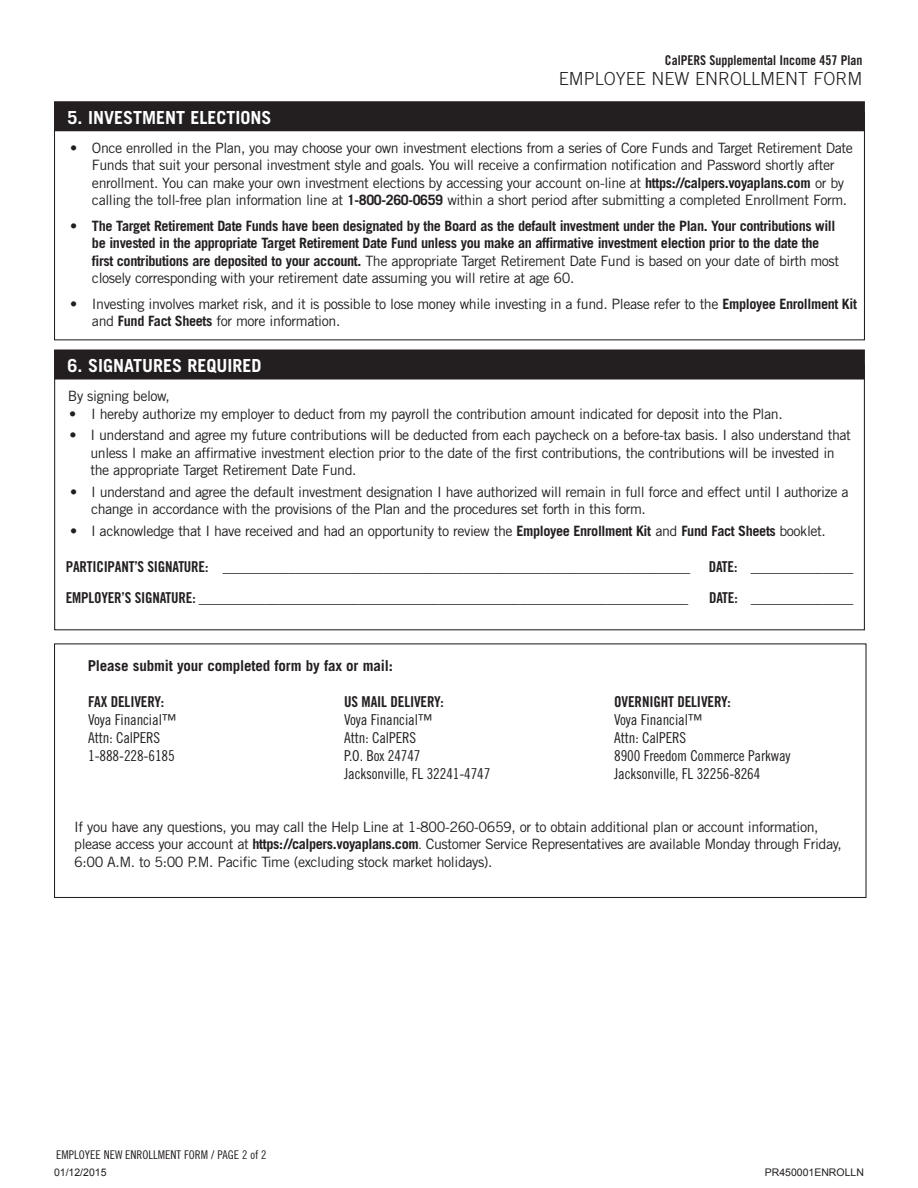
<style>
.page{position:relative;width:918px;height:1188px;background:#fff}
.page>*{position:absolute;margin:0;border:0;box-sizing:border-box;transform-origin:0 0}
.t1{font:700 18px "Trade Gothic";color:#fff}
.t2{font:300 18px "Trade Gothic";color:#231f20}
.t3{font:15px/31.5px "Trade Gothic Bold Cond Twenty";letter-spacing:-.015em;color:#231f20}
.t4{font:15px "Trade Gothic Cond Eighteen";letter-spacing:-.01em;color:#231f20}
.t5{font:700 15px "Trade Gothic";letter-spacing:-.01em;color:#231f20}
.t6{font:14.25px/17.2px "Trade Gothic";letter-spacing:-.03em;color:#231f20}
.t7{font:700 14.25px/17.2px "Trade Gothic";letter-spacing:-.03em;color:#231f20}
.t8{font:13.5px "Trade Gothic Bold Cond Twenty";color:#231f20}
.t9{font:12px "Trade Gothic Cond Eighteen";color:#231f20}
.t10{font:10.5px "Arial";color:#231f20}
.s1{font-weight:700}
.s2{font-weight:400}
.s3{font-weight:300}
</style>
<div class="page">
<div style="left:54px;top:643px;width:813px;height:255px;border:1px solid #231f20"></div>
<div style="left:54px;top:101px;width:811px;height:30px;background:#231f20"></div>
<div style="left:54px;top:350px;width:811px;height:30px;background:#231f20"></div>
<p class="t8" style="left:665px;top:55px;width:199px">CalPERS Supplemental Income 457 Plan</p>
<p class="t2" style="left:559px;top:72px;width:305px">EMPLOYEE NEW ENROLLMENT FORM</p>
<p class="t1" style="left:68px;top:111px;width:206px">5. INVESTMENT ELECTIONS</p>
<p class="t6" style="left:92px;top:141px;width:762px;text-indent:-22px">• Once enrolled in the Plan, you may choose your own investment elections from a series of Core Funds and Target Retirement Date Funds that suit your personal investment style and goals. You will receive a confirmation notification and Password shortly after enrollment. You can make your own investment elections by accessing your account on-line at <span class="s1">https://calpers.voyaplans.com</span> or by calling the toll-free plan information line at <span class="s1">1-800-260-0659</span> within a short period after submitting a completed Enrollment Form.</p>
<p class="t7" style="left:92px;top:219px;width:749px;text-indent:-22px"><span class="s2">•</span> The Target Retirement Date Funds have been designated by the Board as the default investment under the Plan. Your contributions will be invested in the appropriate Target Retirement Date Fund unless you make an affirmative investment election prior to the date the first contributions are deposited to your account. <span class="s2">The appropriate Target Retirement Date Fund is based on your date of birth most closely corresponding with your retirement date assuming you will retire at age 60.</span></p>
<p class="t6" style="left:92px;top:297px;width:767px;text-indent:-22px">• Investing involves market risk, and it is possible to lose money while investing in a fund. Please refer to the <span class="s1">Employee Enrollment Kit </span>and <span class="s1">Fund Fact Sheets</span> for more information.</p>
<p class="t1" style="left:68px;top:359px;width:196px">6. SIGNATURES REQUIRED</p>
<p class="t6" style="left:68px;top:389px;width:103px">By signing below,</p>
<p class="t6" style="left:69px;top:406px;width:715px">• I hereby authorize my employer to deduct from my payroll the contribution amount indicated for deposit into the Plan.</p>
<p class="t6" style="left:90px;top:428px;width:762px;text-indent:-21px">• I understand and agree my future contributions will be deducted from each paycheck on a before-tax basis. I also understand that unless I make an affirmative investment election prior to the date of the first contributions, the contributions will be invested in the appropriate Target Retirement Date Fund.</p>
<p class="t6" style="left:91px;top:484px;width:759px;text-indent:-21px">• I understand and agree the default investment designation I have authorized will remain in full force and effect until I authorize a change in accordance with the provisions of the Plan and the procedures set forth in this form.</p>
<p class="t6" style="left:70px;top:523px;width:757px">• I acknowledge that I have received and had an opportunity to review the <span class="s1">Employee Enrollment Kit</span> and <span class="s1">Fund Fact Sheets</span> booklet.</p>
<p class="t3" style="left:66px;top:552px;width:789px">PARTICIPANT’S SIGNATURE: ________________________________________________________________ DATE: ______________<br>EMPLOYER’S SIGNATURE: ___________________________________________________________________</p>
<p class="t3" style="left:709px;top:583px;width:146px">DATE: ______________</p>
<p class="t5" style="left:88px;top:660px;width:307px">Please submit your completed form by fax or mail:</p>
<p class="t3" style="left:88px;top:687px;width:77px">FAX DELIVERY:</p>
<p class="t3" style="left:344px;top:687px;width:101px">US MAIL DELIVERY:</p>
<p class="t3" style="left:614px;top:687px;width:118px">OVERNIGHT DELIVERY:</p>
<p class="t4" style="left:88px;top:714px;width:90px">Voya Financial™</p>
<p class="t4" style="left:344px;top:714px;width:90px">Voya Financial™</p>
<p class="t4" style="left:614px;top:714px;width:90px">Voya Financial™</p>
<p class="t4" style="left:88px;top:732px;width:73px">Attn: CalPERS</p>
<p class="t4" style="left:344px;top:732px;width:73px">Attn: CalPERS</p>
<p class="t4" style="left:614px;top:732px;width:74px">Attn: CalPERS</p>
<p class="t4" style="left:88px;top:750px;width:88px">1-888-228-6185</p>
<p class="t4" style="left:344px;top:750px;width:78px">P.O. Box 24747</p>
<p class="t4" style="left:614px;top:750px;width:178px">8900 Freedom Commerce Parkway</p>
<p class="t4" style="left:344px;top:768px;width:148px">Jacksonville, FL 32241-4747</p>
<p class="t4" style="left:614px;top:768px;width:148px">Jacksonville, FL 32256-8264</p>
<p class="t6" style="left:74px;top:820px;width:769px">If you have any questions, you may call the Help Line at 1-800-260-0659, or to obtain additional plan or account information, please access your account at <span class="s1">https://calpers.voyaplans.com</span><span class="s3">.</span> Customer Service Representatives are available Monday through Friday,<br>6:00 A.M. to 5:00 P.M. Pacific Time (excluding stock market holidays).</p>
<p class="t9" style="left:56px;top:1150px;width:212px">EMPLOYEE NEW ENROLLMENT FORM / PAGE 2 of 2</p>
<p class="t10" style="left:54px;top:1166px;width:54px">01/12/2015</p>
<p class="t10" style="left:765px;top:1166px;width:101px">PR450001ENROLLN</p>
</div>
